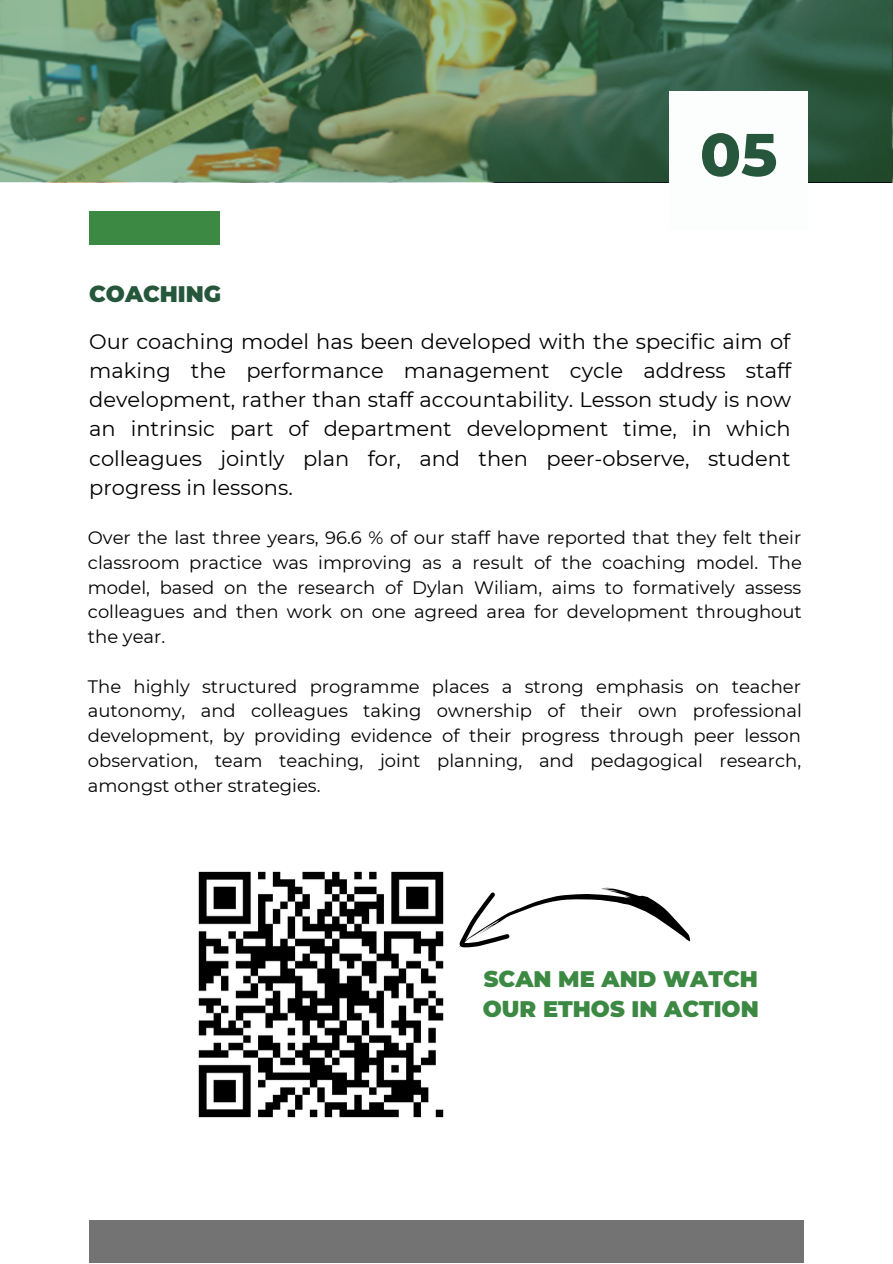
<style>
.page{position:relative;width:893px;height:1264px;background:#fff}
.page>*{position:absolute;margin:0;border:0;box-sizing:border-box;transform-origin:0 0}
.t1{font:800 60px "Montserrat";color:#26573c}
.t2{font:900 22.5px/30.3px "Montserrat";color:#3c8943}
.t3{font:900 22.5px "Montserrat";color:#26573c}
.t4{font:21px/29.2px "Montserrat";color:#000;text-align:justify}
.t5{font:18px/24.8px "Montserrat";color:#000;text-align:justify}
</style>
<div class="page">
<div style="left:89px;top:211px;width:131px;height:34px;background:#3c8943"></div>
<div style="left:89px;top:1220px;width:714px;height:42px;background:#737373"></div>
<svg style="left:0;top:0;width:892px;height:181px;background:#547857"></svg>
<div style="left:669px;top:91px;width:139px;height:138px;background:#fcfdfd"></div>
<img style="left:198px;top:871px;width:246px;height:247px">
<svg style="left:458px;top:887px;width:233px;height:61px"></svg>
<p class="t3" style="left:89px;top:280px;width:133px">COACHING</p>
<h1 class="t1" style="left:700px;top:118px;width:79px">05</h1>
<p class="t4" style="left:89px;top:326px;width:703px">Our coaching model has been developed with the specific aim of making the performance management cycle address staff development, rather than staff accountability. Lesson study is now an intrinsic part of department development time, in which colleagues jointly plan for, and then peer-observe, student progress in lessons.</p>
<p class="t5" style="left:88px;top:525px;width:715px">Over the last three years, 96.6 % of our staff have reported that they felt their classroom practice was improving as a result of the coaching model. The model, based on the research of Dylan Wiliam, aims to formatively assess colleagues and then work on one agreed area for development throughout the year.</p>
<p class="t5" style="left:88px;top:674px;width:715px">The highly structured programme places a strong emphasis on teacher autonomy, and colleagues taking ownership of their own professional development, by providing evidence of their progress through peer lesson observation, team teaching, joint planning, and pedagogical research, amongst other strategies.</p>
<p class="t2" style="left:483px;top:963px;width:277px">SCAN ME AND WATCH<br>OUR ETHOS IN ACTION</p>
</div>
